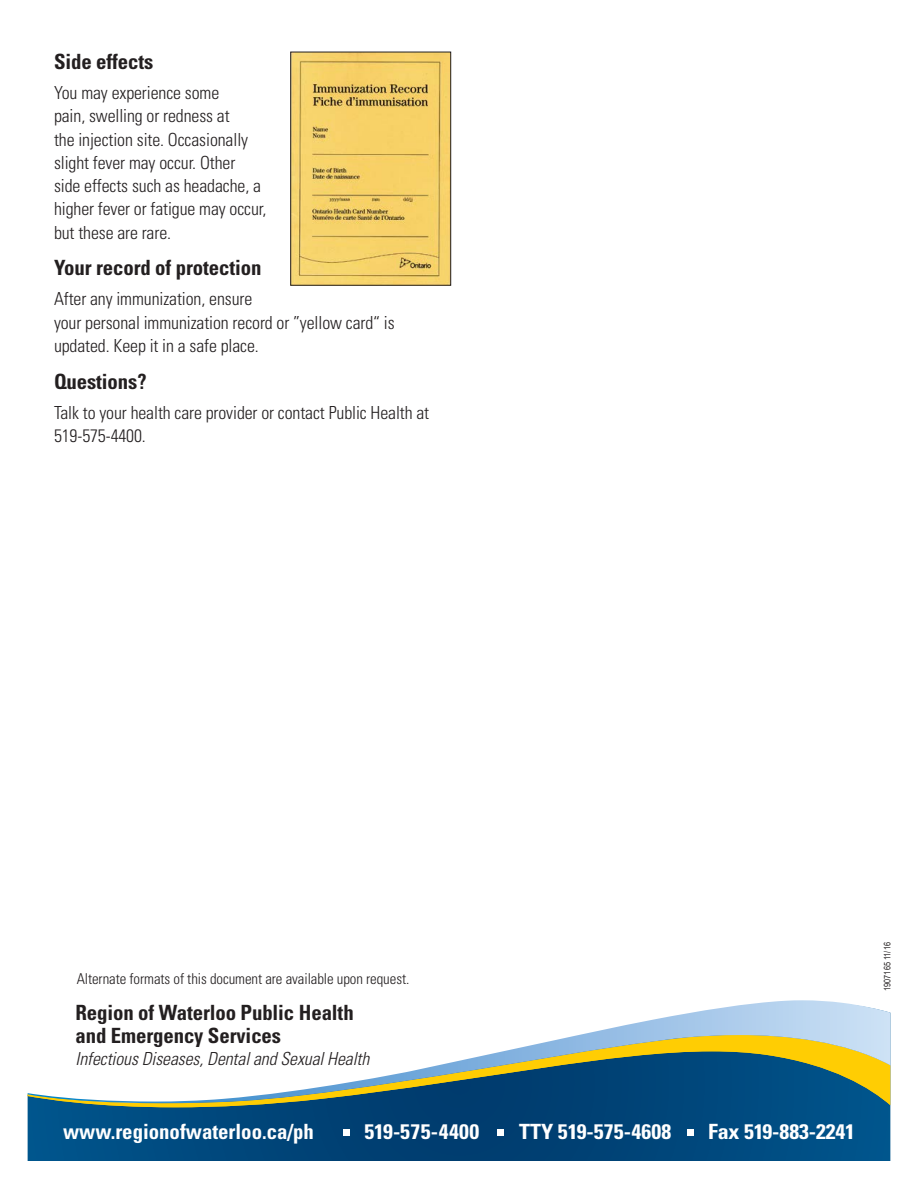
<style>
.page{position:relative;width:918px;height:1188px;background:#fff}
.page>*{position:absolute;margin:0;border:0;box-sizing:border-box;transform-origin:0 0}
.t1{font:700 condensed 21px/23.2px "Univers LT Std";letter-spacing:-.005em;color:#231f20}
.t2{font:700 condensed 21px "Univers LT Std";color:#fff;scale:1.05 1}
.t3{font:700 condensed 21px "Univers LT Std";color:#fff}
.t4{font:700 condensed 21px "Univers LT Std";letter-spacing:.02em;color:#fff;scale:1.05 1}
.t5{font:300 condensed 18px/23.2px "Univers LT Std";letter-spacing:-.005em;color:#231f20}
.t6{font:italic 300 condensed 18px "Univers LT Std";letter-spacing:-.005em;color:#231f20}
.t7{font:300 condensed 15px "Univers LT Std";letter-spacing:-.005em;color:#231f20}
.t8{font:9px "Arial Narrow";color:#231f20}
</style>
<div class="page">
<svg style="left:28px;top:1107px;width:862px;height:54px;background:#00477b"></svg>
<svg style="left:28px;top:1103px;width:862px;height:4px;background:#2a5c66"></svg>
<svg style="left:28px;top:1000px;width:862px;height:103px"></svg>
<svg style="left:343px;top:1130px;width:6px;height:6px"></svg>
<div style="left:497px;top:1130px;width:7px;height:6px;background:#fff"></div>
<div style="left:687px;top:1130px;width:7px;height:6px;background:#fff"></div>
<img style="left:293px;top:54px;width:156px;height:229px">
<div style="left:291px;top:52px;width:160px;height:233px;border:1px solid #231f20"></div>
<h2 class="t1" style="left:54px;top:50px;width:101px">Side effects</h2>
<p class="t5" style="left:54px;top:81px;width:214px">You may experience some<br>pain, swelling or redness at<br>the injection site. Occasionally slight fever may occur. Other<br>side effects such as headache, a higher fever or fatigue may occur, but these are rare.</p>
<h2 class="t1" style="left:54px;top:256px;width:209px">Your record of protection</h2>
<p class="t5" style="left:54px;top:288px;width:342px">After any immunization, ensure<br>your personal immunization record or ”yellow card“ is updated. Keep it in a safe place.</p>
<h2 class="t1" style="left:54px;top:370px;width:94px">Questions?</h2>
<p class="t5" style="left:54px;top:401px;width:377px">Talk to your health care provider or contact Public Health at<br>519-575-4400.</p>
<p class="t7" style="left:77px;top:970px;width:334px">Alternate formats of this document are available upon request.</p>
<p class="t1" style="left:75px;top:1001px;width:280px">Region of Waterloo Public Health and Emergency Services</p>
<p class="t6" style="left:75px;top:1048px;width:295px">Infectious Diseases, Dental and Sexual Health</p>
<p class="t3" style="left:63px;top:1119px;width:253px">www.regionofwaterloo.ca/ph</p>
<p class="t4" style="left:364px;top:1119px;width:111px">519-575-4400</p>
<p class="t2" style="left:519px;top:1119px;width:146px">TTY 519-575-4608</p>
<p class="t2" style="left:708px;top:1119px;width:141px">Fax 519-883-2241</p>
<p class="t8" style="left:881px;top:991px;width:50px;rotate:-90deg">1907165 11/16</p>
</div>
